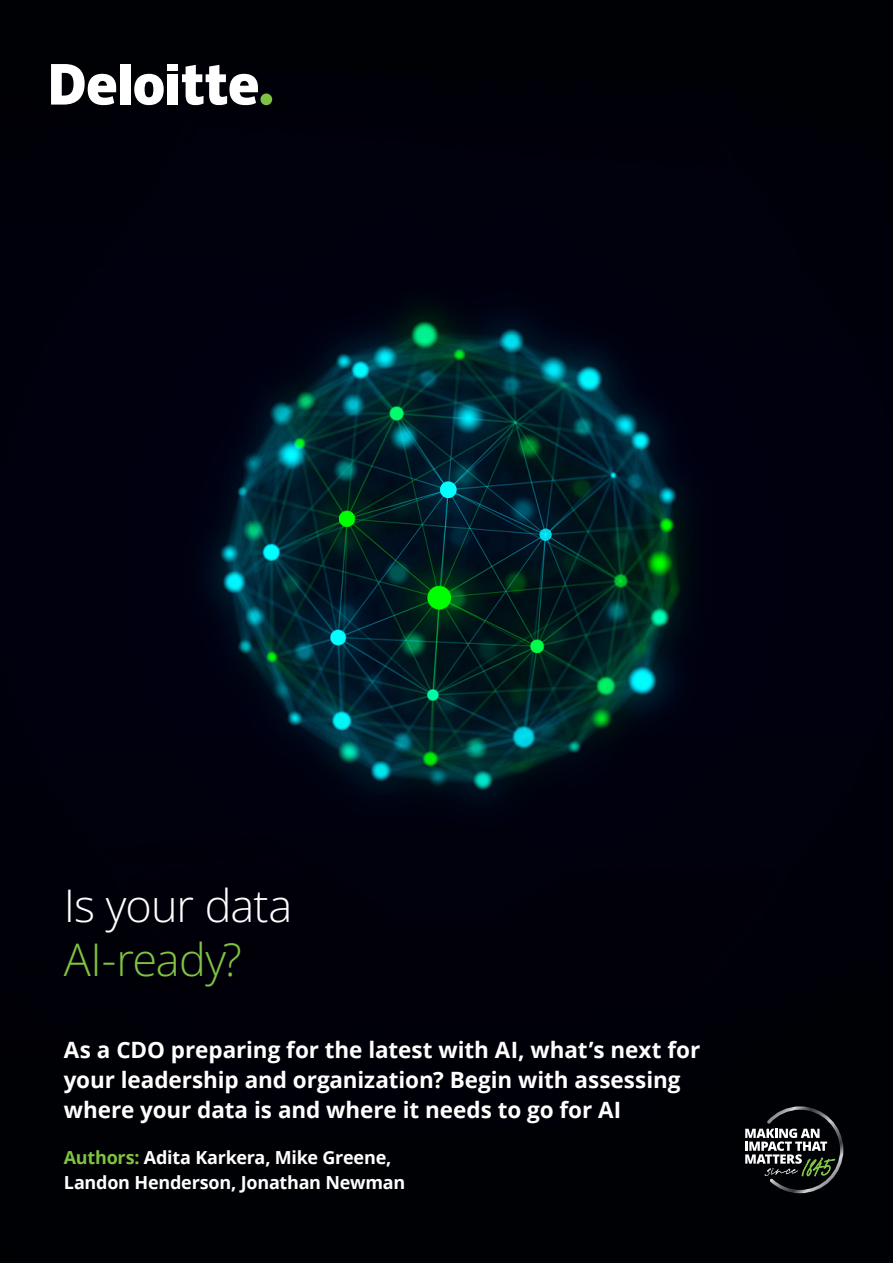
<style>
.page{position:relative;width:893px;height:1263px;background:#fff}
.page>*{position:absolute;margin:0;border:0;box-sizing:border-box;transform-origin:0 0}
.t1{font:45px "Open Sans";letter-spacing:-.02em;color:#fff}
.t2{font:45px "Open Sans";letter-spacing:-.015em;color:#80c342}
.t3{font:700 22.5px/30px "Open Sans";letter-spacing:-.005em;color:#fff}
.t4{font:700 18px/25.5px "Open Sans";letter-spacing:-.015em;color:#fff}
.s1{color:#80c342}
</style>
<div class="page">
<img style="left:0;top:0;width:893px;height:1263px">
<div style="left:260px;top:93px;width:12px;height:12px;background:#80c342;border-radius:50%"></div>
<div style="left:120px;top:64px;width:10px;height:41px;background:#fff"></div>
<svg style="left:134px;top:74px;width:30px;height:31px"></svg>
<div style="left:168px;top:74px;width:10px;height:31px;background:#fff"></div>
<div style="left:168px;top:64px;width:10px;height:7px;background:#fff"></div>
<svg style="left:182px;top:65px;width:76px;height:40px"></svg>
<svg style="left:51px;top:64px;width:65px;height:41px"></svg>
<svg style="left:745px;top:1106px;width:98px;height:87px;background:#343636"></svg>
<h1 class="t1" style="left:64px;top:874px;width:230px">Is your data</h1>
<h1 class="t2" style="left:64px;top:928px;width:180px">AI-ready?</h1>
<p class="t3" style="left:64px;top:1034px;width:638px">As a CDO preparing for the latest with AI, what’s next for your leadership and organization? Begin with assessing where your data is and where it needs to go for AI</p>
<p class="t4" style="left:64px;top:1144px;width:343px"><span class="s1">Authors:</span> Adita Karkera, Mike Greene,<br>Landon Henderson, Jonathan Newman</p>
</div>
